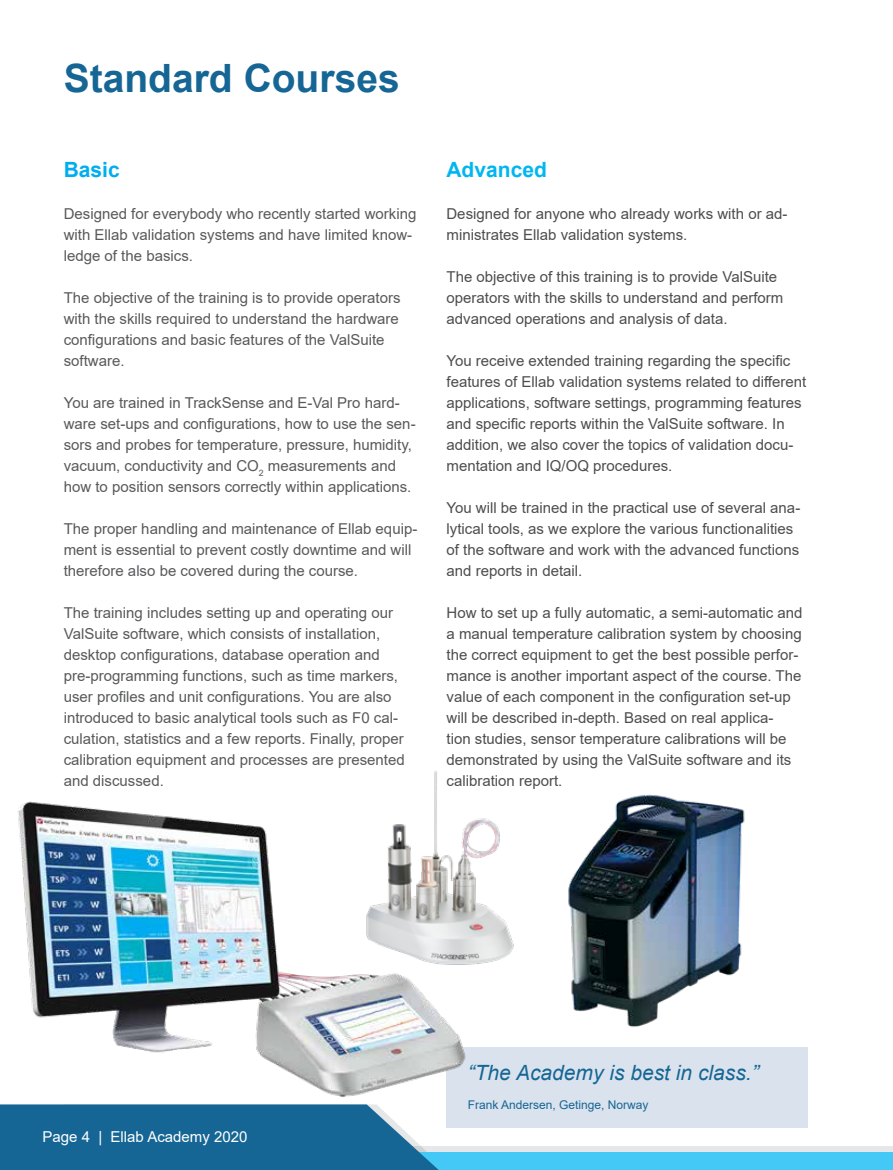
<style>
.page{position:relative;width:893px;height:1170px;background:#fff}
.page>*{position:absolute;margin:0;border:0;box-sizing:border-box;transform-origin:0 0}
.t1{font:700 39px "Arial";color:#166695}
.t2{font:italic 21px "Arial";color:#166695}
.t3{font:700 21px "Arial";color:#00b6f1}
.t4{font:700 21px "Arial";color:#00aeef}
.t5{font:15px/21px "Arial";color:#4d4d4f}
.t6{font:15px/21px "Arial";color:#58595b}
.t7{font:15px "Arial";color:#fff}
.t8{font:12px "Arial";color:#166695}
</style>
<div class="page">
<div style="left:340px;top:1146px;width:553px;height:23px;background:#e6e7e8"></div>
<div style="left:340px;top:1151px;width:553px;height:18px;background:#44c8f5"></div>
<svg style="left:0;top:1104px;width:486px;height:65px;background:#327aa4"></svg>
<img style="left:366px;top:771px;width:148px;height:194px">
<img style="left:538px;top:751px;width:227px;height:276px">
<div style="left:446px;top:1046px;width:362px;height:81px;background:#dae3ed"></div>
<img style="left:273px;top:921px;width:196px;height:176px">
<img style="left:18px;top:801px;width:269px;height:262px">
<h1 class="t1" style="left:64px;top:51px;width:337px">Standard Courses</h1>
<h2 class="t4" style="left:64px;top:155px;width:58px">Basic</h2>
<p class="t6" style="left:64px;top:203px;width:354px">Designed for everybody who recently started working with Ellab validation systems and have limited know&shy;ledge of the basics.</p>
<p class="t6" style="left:64px;top:287px;width:338px">The objective of the training is to provide operators with the skills required to understand the hardware configurations and basic features of the ValSuite software.</p>
<p class="t6" style="left:64px;top:392px;width:353px">You are trained in TrackSense and E-Val Pro hard&shy;ware set-ups and configurations, how to use the sen&shy;sors and probes for temperature, pressure, humidity, vacuum, conductivity and CO<sub>2</sub> measurements and how to position sensors correctly within applications.</p>
<p class="t6" style="left:64px;top:518px;width:355px">The proper handling and maintenance of Ellab equip&shy;ment is essential to prevent costly downtime and will therefore also be covered during the course.</p>
<p class="t6" style="left:64px;top:602px;width:342px">The training includes setting up and operating our ValSuite software, which consists of installation, desktop configurations, database operation and pre-programming functions, such as time markers, user profiles and unit configurations. You are also introduced to basic analytical tools such as F0 cal&shy;culation, statistics and a few reports. Finally, proper calibration equipment and processes are presented and discussed.</p>
<h2 class="t3" style="left:446px;top:155px;width:102px">Advanced</h2>
<p class="t5" style="left:446px;top:203px;width:343px">Designed for anyone who already works with or ad&shy;ministrates Ellab validation systems.</p>
<p class="t5" style="left:446px;top:266px;width:338px">The objective of this training is to provide ValSuite operators with the skills to understand and perform advanced operations and analysis of data.</p>
<p class="t5" style="left:446px;top:350px;width:361px">You receive extended training regarding the specific features of Ellab validation systems related to different applications, software settings, programming features and specific reports within the ValSuite software. In addition, we also cover the topics of validation docu&shy;mentation and IQ/OQ procedures.</p>
<p class="t5" style="left:446px;top:497px;width:355px">You will be trained in the practical use of several ana&shy;lytical tools, as we explore the various functionalities of the software and work with the advanced functions and reports in detail.</p>
<p class="t5" style="left:446px;top:602px;width:357px">How to set up a fully automatic, a semi-automatic and a manual temperature calibration system by choosing the correct equipment to get the best possible perfor&shy;mance is another important aspect of the course. The value of each component in the configuration set-up will be described in-depth. Based on real applica-<br>tion studies, sensor temperature calibrations will be demonstrated by using the ValSuite software and its calibration report.</p>
<p class="t7" style="left:43px;top:1126px;width:206px">Page 4 | Ellab Academy 2020</p>
<h2 class="t2" style="left:468px;top:1059px;width:292px">“The Academy is best in class.”</h2>
<p class="t8" style="left:468px;top:1096px;width:182px">Frank Andersen, Getinge, Norway</p>
</div>
